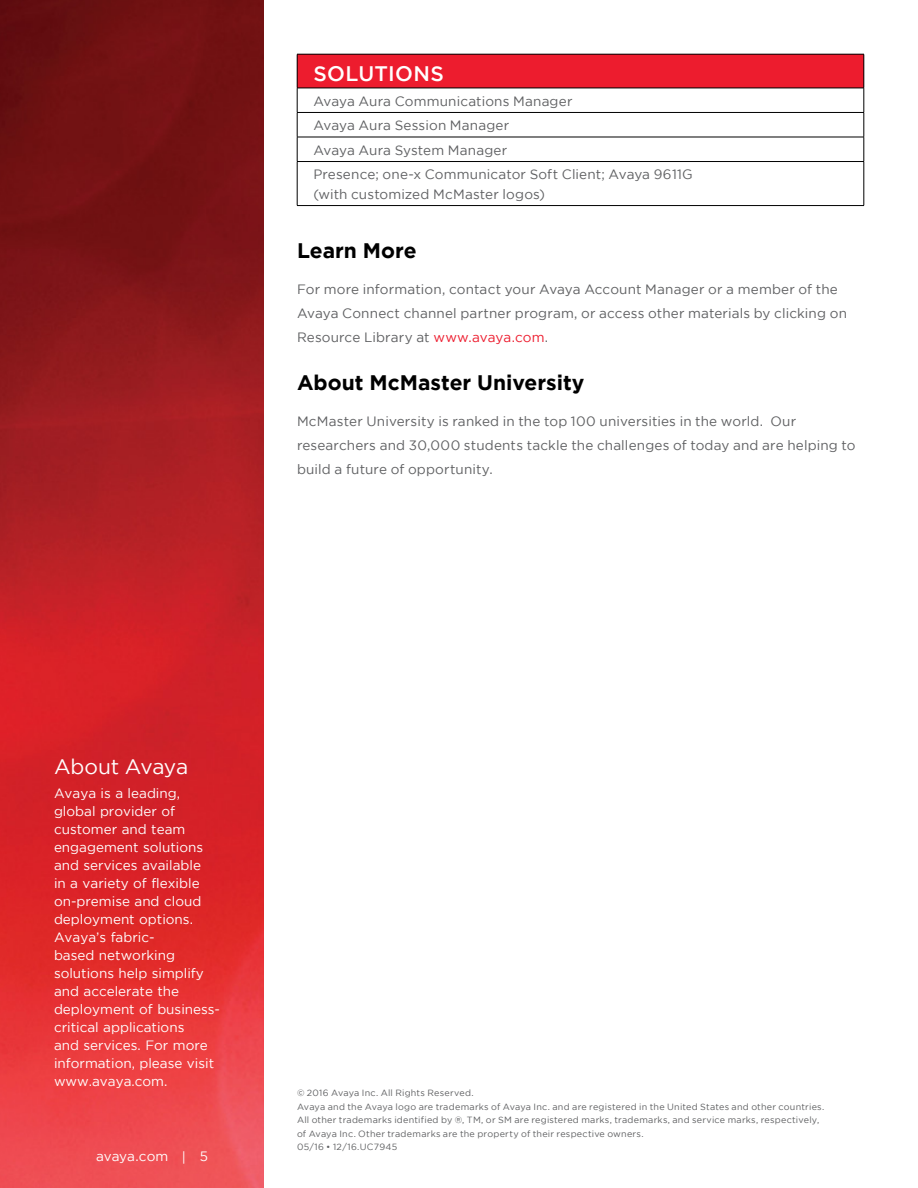
<style>
.page{position:relative;width:918px;height:1188px;background:#fff}
.page>*{position:absolute;margin:0;border:0;box-sizing:border-box;transform-origin:0 0}
.t1{font:700 21px "Gotham";color:#000}
.t2{font:21px "Gotham";letter-spacing:-.01em;color:#fff}
.t3{font:500 21px "Gotham";letter-spacing:.015em;color:#fff}
.t4{font:13.5px/24px "Gotham";letter-spacing:.01em;color:#5f6062}
.t5{font:13.5px/18px "Gotham";color:#fff}
.t6{font:9px/13.5px "Gotham";letter-spacing:.025em;color:#5f6062}
.s1{color:#ed1c2e}
</style>
<div class="page">
<img style="left:0;top:0;width:264px;height:1188px">
<div style="left:297px;top:54px;width:567px;height:34px;background:#ed1c2e"></div>
<hr style="left:864px;top:54px;width:1px;height:34px;background:#000">
<hr style="left:297px;top:88px;width:567px;height:1px;background:#000">
<hr style="left:297px;top:112px;width:567px;height:1px;background:#000">
<hr style="left:297px;top:137px;width:567px;height:1px;background:#000">
<svg style="left:297px;top:88px;width:1px;height:73px"></svg>
<hr style="left:297px;top:161px;width:567px;height:1px;background:#000">
<hr style="left:297px;top:162px;width:1px;height:43px;background:#000">
<hr style="left:864px;top:162px;width:1px;height:43px;background:#000">
<hr style="left:297px;top:205px;width:567px;height:1px;background:#000">
<hr style="left:297px;top:54px;width:567px;height:1px;background:#000">
<hr style="left:297px;top:54px;width:1px;height:34px;background:#000">
<svg style="left:864px;top:88px;width:1px;height:73px"></svg>
<h1 class="t3" style="left:314px;top:62px;width:132px">SOLUTIONS</h1>
<p class="t4" style="left:313px;top:88px;width:381px;line-height:24.6px">Avaya Aura Communications Manager<br>Avaya Aura Session Manager<br>Avaya Aura System Manager<br>Presence; one-x Communicator Soft Client; Avaya 9611G</p>
<p class="t4" style="left:313px;top:182px;width:233px">(with customized McMaster logos)</p>
<h1 class="t1" style="left:297px;top:238px;width:121px">Learn More</h1>
<p class="t4" style="left:297px;top:277px;width:552px">For more information, contact your Avaya Account Manager or a member of the<br>Avaya Connect channel partner program, or access other materials by clicking on<br>Resource Library at <span class="s1">www.avaya.com</span>.</p>
<h1 class="t1" style="left:297px;top:370px;width:289px">About McMaster University</h1>
<p class="t4" style="left:297px;top:409px;width:560px">McMaster University is ranked in the top 100 universities in the world. Our researchers and 30,000 students tackle the challenges of today and are helping to build a future of opportunity.</p>
<h1 class="t2" style="left:54px;top:755px;width:136px">About Avaya</h1>
<p class="t5" style="left:54px;top:784px;width:168px">Avaya is a leading, global provider of customer and team engagement solutions and services available<br>in a variety of flexible on-premise and cloud deployment options.<br>Avaya’s fabric-<br>based networking solutions help simplify and accelerate the deployment of business&shy;critical applications<br>and services. For more information, please visit www.avaya.com.</p>
<p class="t5" style="left:96px;top:1147px;width:114px">avaya.com | 5</p>
<p class="t6" style="left:297px;top:1086px;width:529px">© 2016 Avaya Inc. All Rights Reserved.<br>Avaya and the Avaya logo are trademarks of Avaya Inc. and are registered in the United States and other countries.<br>All other trademarks identified by ®, TM, or SM are registered marks, trademarks, and service marks, respectively, of Avaya Inc. Other trademarks are the property of their respective owners.<br>05/16 • 12/16.UC7945</p>
</div>
